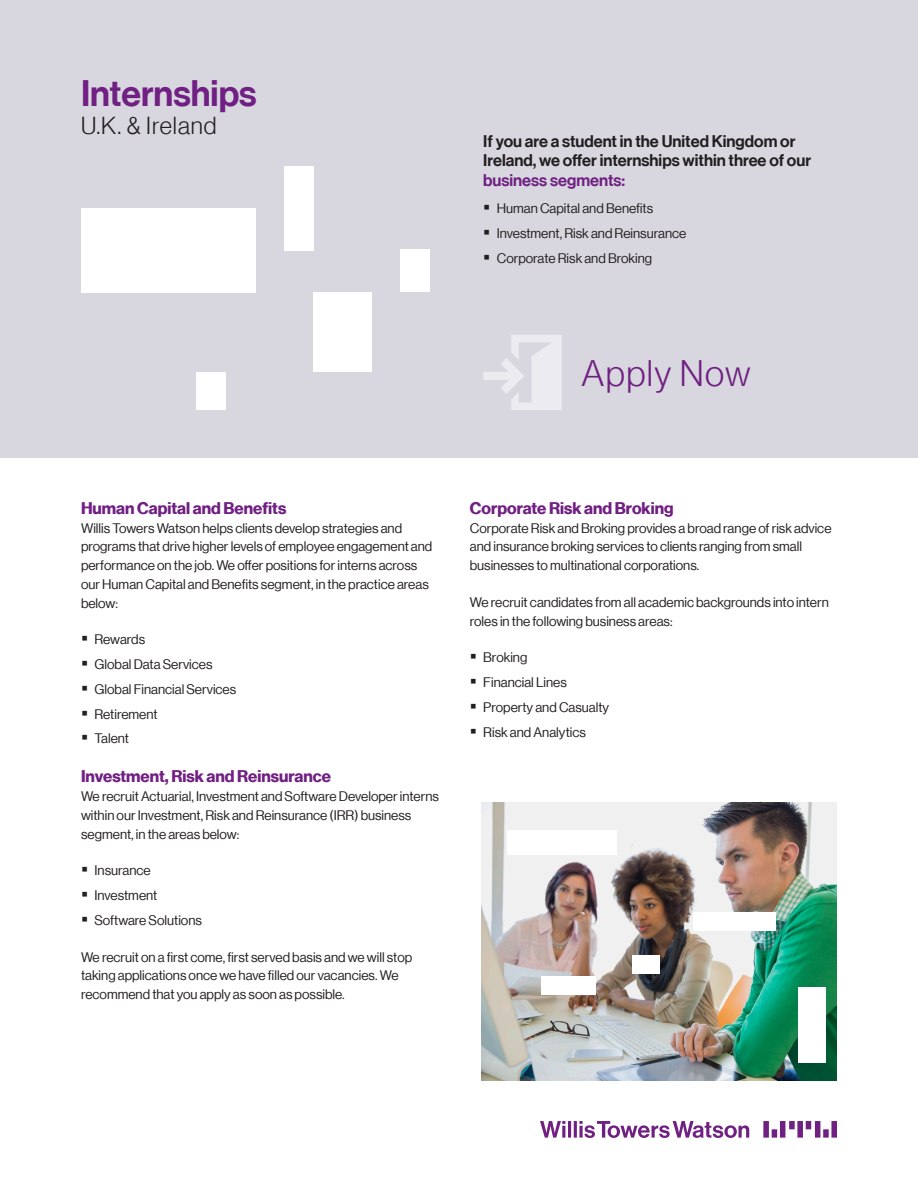
<style>
.page{position:relative;width:918px;height:1188px;background:#fff}
.page>*{position:absolute;margin:0;border:0;box-sizing:border-box;transform-origin:0 0}
.Headline_1__24_27_Me{font:36px "N Haas Grotesk DS Pro 65 Md";color:#702082}
.Headline_1__24_27_Me-2{font:36px "N Haas Grotesk DS Pro 45 Lt";letter-spacing:.04em;color:#702082}
.Subtitle_1__16_19_Li{font:24px "N Haas Grotesk DS Pro 45 Lt";letter-spacing:.04em;color:#231f20}
.Subhead_1__11_13_Med{font:16.5px/19.5px "N Haas Grotesk DS Pro 65 Md";color:#231f20}
.Body_text_black{font:16.5px "N Haas Grotesk DS Pro 75 Bd";color:#702082}
.Body_text_black-2{font:13.5px/18.8px "N Haas Grotesk DS Pro 55 Rg";color:#231f20}
.s1{color:#702082}
</style>
<div class="page">
<div style="left:0;top:0;width:918px;height:458px;background:#d8d7df"></div>
<svg style="left:540px;top:1121px;width:297px;height:17px"></svg>
<svg style="left:483px;top:335px;width:79px;height:75px"></svg>
<div style="left:285px;top:166px;width:29px;height:84px;background:#fff"></div>
<div style="left:81px;top:208px;width:174px;height:84px;background:#fff"></div>
<div style="left:197px;top:372px;width:29px;height:37px;background:#fff"></div>
<div style="left:314px;top:292px;width:58px;height:80px;background:#fff"></div>
<div style="left:401px;top:250px;width:29px;height:42px;background:#fff"></div>
<img style="left:481px;top:802px;width:356px;height:279px">
<div style="left:507px;top:831px;width:110px;height:24px;background:#fff"></div>
<div style="left:541px;top:976px;width:55px;height:19px;background:#fff"></div>
<div style="left:693px;top:912px;width:82px;height:19px;background:#fff"></div>
<div style="left:632px;top:955px;width:28px;height:19px;background:#fff"></div>
<div style="left:798px;top:987px;width:28px;height:76px;background:#fff"></div>
<p class="Headline_1__24_27_Me" style="left:81px;top:72px;width:177px">Internships</p>
<p class="Subtitle_1__16_19_Li" style="left:81px;top:112px;width:137px">U.K. &amp; Ireland</p>
<p class="Subhead_1__11_13_Med" style="left:483px;top:131px;width:329px">If you are a student in the United Kingdom or<br>Ireland, we offer internships within three of our <span class="s1">business segments:</span></p>
<p class="Body_text_black-2" style="left:497px;top:199px;width:158px">Human Capital and Benefits</p>
<p class="Body_text_black-2" style="left:497px;top:224px;width:191px">Investment, Risk and Reinsurance</p>
<p class="Body_text_black-2" style="left:497px;top:249px;width:157px">Corporate Risk and Broking</p>
<p class="Headline_1__24_27_Me-2" style="left:582px;top:353px;width:171px">Apply Now</p>
<p class="Body_text_black" style="left:81px;top:498px;width:207px">Human Capital and Benefits</p>
<p class="Body_text_black-2" style="left:81px;top:519px;width:353px">Willis Towers Watson helps clients develop strategies and programs that drive higher levels of employee engagement and performance on the job. We offer positions for interns across our Human Capital and Benefits segment, in the practice areas below:</p>
<p class="Body_text_black-2" style="left:94px;top:630px;width:52px">Rewards</p>
<p class="Body_text_black-2" style="left:94px;top:655px;width:119px">Global Data Services</p>
<p class="Body_text_black-2" style="left:94px;top:680px;width:143px">Global Financial Services</p>
<p class="Body_text_black-2" style="left:94px;top:705px;width:65px">Retirement</p>
<p class="Body_text_black-2" style="left:94px;top:729px;width:36px">Talent</p>
<p class="Body_text_black" style="left:81px;top:767px;width:252px">Investment, Risk and Reinsurance</p>
<p class="Body_text_black-2" style="left:81px;top:787px;width:359px">We recruit Actuarial, Investment and Software Developer interns within our Investment, Risk and Reinsurance (IRR) business segment, in the areas below:</p>
<p class="Body_text_black-2" style="left:94px;top:861px;width:58px">Insurance</p>
<p class="Body_text_black-2" style="left:94px;top:886px;width:64px">Investment</p>
<p class="Body_text_black-2" style="left:94px;top:911px;width:109px">Software Solutions</p>
<p class="Body_text_black-2" style="left:81px;top:948px;width:333px">We recruit on a first come, first served basis and we will stop taking applications once we have filled our vacancies. We recommend that you apply as soon as possible.</p>
<p class="Body_text_black" style="left:470px;top:498px;width:205px">Corporate Risk and Broking</p>
<p class="Body_text_black-2" style="left:470px;top:519px;width:363px">Corporate Risk and Broking provides a broad range of risk advice and insurance broking services to clients ranging from small businesses to multinational corporations.</p>
<p class="Body_text_black-2" style="left:470px;top:593px;width:361px">We recruit candidates from all academic backgrounds into intern roles in the following business areas:</p>
<p class="Body_text_black-2" style="left:483px;top:648px;width:46px">Broking</p>
<p class="Body_text_black-2" style="left:483px;top:673px;width:85px">Financial Lines</p>
<p class="Body_text_black-2" style="left:483px;top:698px;width:127px">Property and Casualty</p>
<p class="Body_text_black-2" style="left:483px;top:723px;width:104px">Risk and Analytics</p>
</div>
